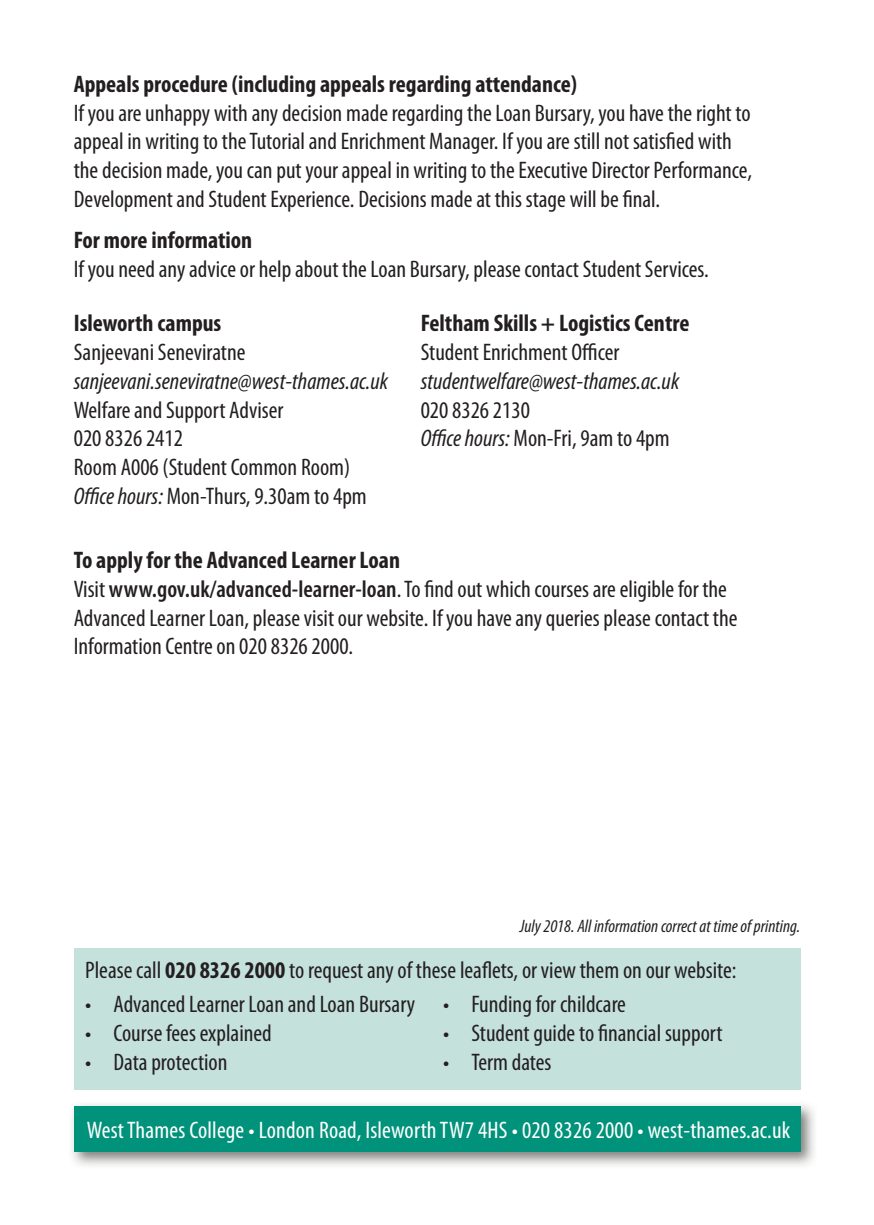
<style>
.page{position:relative;width:874px;height:1225px;background:#fff}
.page>*{position:absolute;margin:0;border:0;box-sizing:border-box;transform-origin:0 0}
.t1{font:condensed 24px/28.8px "Myriad Pro";color:#231f20}
.t2{font:700 condensed 24px "Myriad Pro";color:#231f20}
.t3{font:condensed 24px "Myriad Pro";letter-spacing:.005em;color:#fff}
.t4{font:italic condensed 24px "Myriad Pro";color:#231f20}
.t5{font:italic condensed 18px "Myriad Pro";color:#231f20}
.s1{font-style:italic}
.s2{font-weight:700}
.s3{font-weight:600}
</style>
<div class="page">
<div style="left:74px;top:948px;width:725px;height:142px;background:#c5e1db"></div>
<img style="left:72px;top:1104px;width:742px;height:62px">
<div style="left:74px;top:1106px;width:725px;height:45px;background:#00927a"></div>
<p class="t2" style="left:74px;top:69px;width:504px">Appeals procedure (including appeals regarding attendance)</p>
<p class="t1" style="left:74px;top:98px;width:679px">If you are unhappy with any decision made regarding the Loan Bursary, you have the right to appeal in writing to the Tutorial and Enrichment Manager. If you are still not satisfied with the decision made, you can put your appeal in writing to the Executive Director Performance, Development and Student Experience. Decisions made at this stage will be final.</p>
<p class="t2" style="left:74px;top:225px;width:180px">For more information</p>
<p class="t1" style="left:74px;top:254px;width:636px">If you need any advice or help about the Loan Bursary, please contact Student Services.</p>
<p class="t2" style="left:74px;top:308px;width:149px">Isleworth campus</p>
<p class="t1" style="left:74px;top:337px;width:173px">Sanjeevani Seneviratne</p>
<p class="t4" style="left:74px;top:366px;width:316px">sanjeevani.seneviratne@west-thames.ac.uk</p>
<p class="t1" style="left:74px;top:395px;width:294px">Welfare and Support Adviser<br>020 8326 2412<br>Room A006 (Student Common Room)<br><span class="s1">Office hours:</span> Mon-Thurs, 9.30am to 4pm</p>
<p class="t2" style="left:420px;top:308px;width:270px">Feltham Skills + Logistics Centre</p>
<p class="t1" style="left:420px;top:337px;width:200px">Student Enrichment Officer</p>
<p class="t4" style="left:420px;top:366px;width:260px">studentwelfare@west-thames.ac.uk</p>
<p class="t1" style="left:420px;top:395px;width:250px">020 8326 2130<br><span class="s1">Office hours:</span> Mon-Fri, 9am to 4pm</p>
<p class="t1" style="left:74px;top:545px;width:665px"><span class="s2">To apply for the Advanced Learner Loan<br></span>Visit <span class="s3">www.gov.uk/advanced-learner-loan</span>. To find out which courses are eligible for the Advanced Learner Loan, please visit our website. If you have any queries please contact the Information Centre on 020 8326 2000.</p>
<p class="t5" style="left:519px;top:915px;width:282px">July 2018. All information correct at time of printing.</p>
<p class="t1" style="left:85px;top:955px;width:652px">Please call <span class="s2">020 8326 2000</span> to request any of these leaflets, or view them on our website:</p>
<p class="t1" style="left:85px;top:989px;width:331px">• Advanced Learner Loan and Loan Bursary</p>
<p class="t1" style="left:85px;top:1018px;width:188px">• Course fees explained</p>
<p class="t1" style="left:85px;top:1047px;width:144px">• Data protection</p>
<p class="t1" style="left:443px;top:989px;width:184px">• Funding for childcare</p>
<p class="t1" style="left:443px;top:1018px;width:281px">• Student guide to financial support</p>
<p class="t1" style="left:443px;top:1047px;width:110px">• Term dates</p>
<p class="t3" style="left:87px;top:1115px;width:704px">WestThames College • London Road, Isleworth TW7 4HS • 020 8326 2000 • west-thames.ac.uk</p>
</div>
